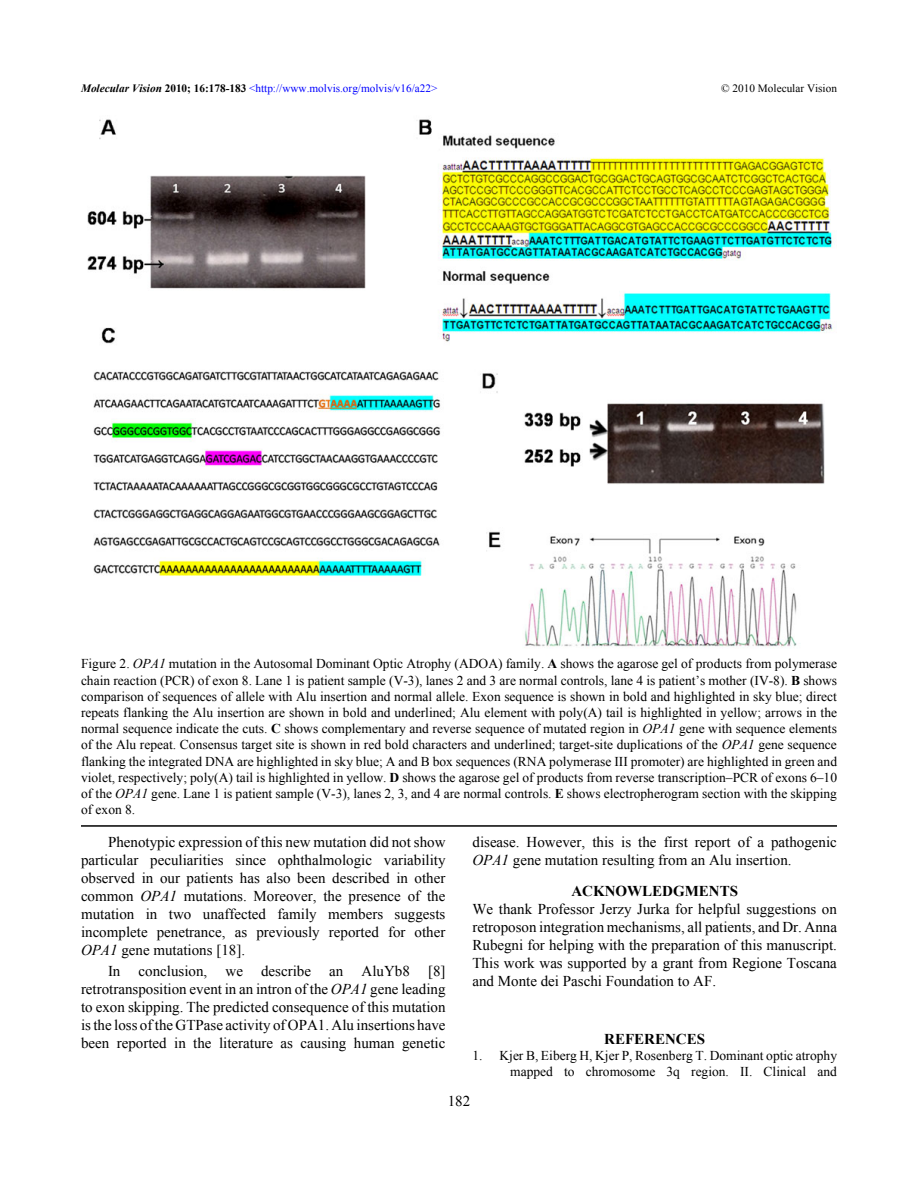
<style>
.page{position:relative;width:918px;height:1188px;background:#fff}
.page>*{position:absolute;margin:0;border:0;box-sizing:border-box;transform-origin:0 0}
.t1{font:15px/18px "Times New Roman";color:#000;text-align:justify}
.t2{font:700 15px "Times New Roman";color:#000}
.t3{font:13.5px/16.2px "Times New Roman";color:#000;text-align:right}
.t4{font:11.25px "Times New Roman";color:#00f}
.t5{font:11.25px "Times New Roman";color:#000}
.s1{font-weight:700;font-style:italic;color:#000}
.s2{font-weight:700;color:#000}
.s3{font-style:italic}
.s4{font-weight:700}
</style>
<div class="page">
<img style="left:87px;top:119px;width:746px;height:529px">
<hr style="left:81px;top:825px;width:756px;height:2px;background:#000">
<p class="t4" style="left:81px;top:82px;width:358px"><span class="s1">Molecular Vision</span> <span class="s2">2010; 16:178-183</span> &lt;http://www.molvis.org/molvis/v16/a22&gt;</p>
<p class="t5" style="left:721px;top:82px;width:117px">© 2010 Molecular Vision</p>
<p class="t3" style="left:81px;top:656px;width:758px;text-align:justify">Figure 2. <span class="s3">OPA1</span> mutation in the Autosomal Dominant Optic Atrophy (ADOA) family. <span class="s4">A</span> shows the agarose gel of products from polymerase chain reaction (PCR) of exon 8. Lane 1 is patient sample (V-3), lanes 2 and 3 are normal controls, lane 4 is patient’s mother (IV-8). <span class="s4">B</span> shows comparison of sequences of allele with Alu insertion and normal allele. Exon sequence is shown in bold and highlighted in sky blue; direct repeats flanking the Alu insertion are shown in bold and underlined; Alu element with poly(A) tail is highlighted in yellow; arrows in the normal sequence indicate the cuts. <span class="s4">C</span> shows complementary and reverse sequence of mutated region in <span class="s3">OPA1</span> gene with sequence elements of the Alu repeat. Consensus target site is shown in red bold characters and underlined; target-site duplications of the <span class="s3">OPA1</span> gene sequence flanking the integrated DNA are highlighted in sky blue; A and B box sequences (RNA polymerase III promoter) are highlighted in green and violet, respectively; poly(A) tail is highlighted in yellow. <span class="s4">D</span> shows the agarose gel of products from reverse transcription–PCR of exons 6–10 of the <span class="s3">OPA1</span> gene. Lane 1 is patient sample (V-3), lanes 2, 3, and 4 are normal controls. <span class="s4">E</span> shows electropherogram section with the skipping of exon 8.</p>
<p class="t1" style="left:81px;top:833px;width:366px;text-indent:27px">Phenotypic expression of this new mutation did not show particular peculiarities since ophthalmologic variability observed in our patients has also been described in other common <span class="s3">OPA1</span> mutations. Moreover, the presence of the mutation in two unaffected family members suggests incomplete penetrance, as previously reported for other <span class="s3">OPA1</span> gene mutations [18].</p>
<p class="t1" style="left:81px;top:962px;width:366px;text-indent:27px">In conclusion, we describe an AluYb8 [8] retrotransposition event in an intron of the <span class="s3">OPA1</span> gene leading to exon skipping. The predicted consequence of this mutation is the loss of the GTPase activity of OPA1. Alu insertions have been reported in the literature as causing human genetic</p>
<p class="t1" style="left:472px;top:833px;width:366px">disease. However, this is the first report of a pathogenic<br><span class="s3">OPA1</span> gene mutation resulting from an Alu insertion.</p>
<p class="t2" style="left:571px;top:883px;width:168px">ACKNOWLEDGMENTS</p>
<p class="t1" style="left:472px;top:900px;width:366px">We thank Professor Jerzy Jurka for helpful suggestions on retroposon integration mechanisms, all patients, and Dr. Anna Rubegni for helping with the preparation of this manuscript.<br>This work was supported by a grant from Regione Toscana and Monte dei Paschi Foundation to AF.</p>
<p class="t2" style="left:604px;top:1030px;width:102px">REFERENCES</p>
<p class="t3" style="left:472px;top:1048px;width:366px">1. Kjer B, Eiberg H, Kjer P, Rosenberg T. Dominant optic atrophy mapped to chromosome 3q region. II. Clinical and</p>
<p class="t1" style="left:448px;top:1092px;width:24px">182</p>
</div>
